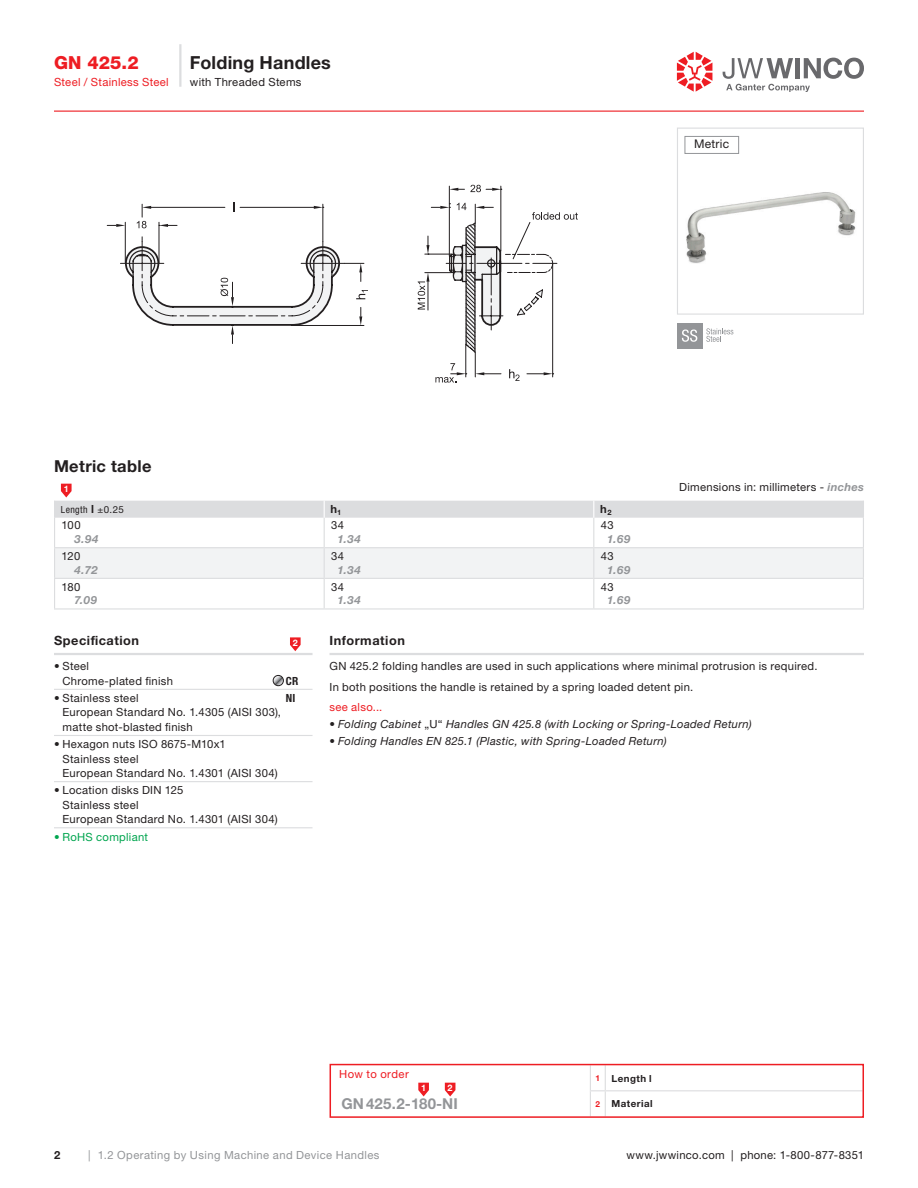
<style>
.page{position:relative;width:918px;height:1188px;background:#fff}
.page>*{position:absolute;margin:0;border:0;box-sizing:border-box;transform-origin:0 0}
.t1{font:700 18px "Helvetica Neue LTW1 G";letter-spacing:.015em;color:#231f20}
.t2{font:800 18px "Helvetica Neue LT Pro";color:#ee1d23}
.t3{font:700 16.5px "Helvetica Neue LTW1 G";letter-spacing:.02em;color:#231f20}
.t4{font:700 15px "Helvetica Neue LTW1 G";letter-spacing:.015em;color:#939598}
.t5{font:700 12.75px "Helvetica Neue LTW1 G";letter-spacing:.04em;color:#231f20}
.t6{font:12px "Helvetica Neue LT Pro";letter-spacing:.025em;color:#231f20}
.t7{font:11.25px/14.2px "Helvetica Neue LTW1 G";letter-spacing:.025em;color:#231f20}
.t8{font:italic 11.25px "Helvetica Neue LTW1 G";letter-spacing:.03em;color:#231f20}
.t9{font:11.25px "Helvetica Neue LTW1 G";letter-spacing:.035em;color:#939598}
.t10{font:11.25px "Helvetica Neue LTW1 G";letter-spacing:.03em;color:#ee1d23}
.t11{font:italic 700 11.25px "Helvetica Neue LT Pro";letter-spacing:.07em;color:#939598}
.t12{font:11.25px "Helvetica Neue LTW1 G";letter-spacing:.025em;color:#00a54f}
.t13{font:700 11.25px "Helvetica Neue LTW1 G";color:#231f20}
.t14{font:700 condensed 11.25px "Helvetica Neue LT Pro";color:#231f20}
.t15{font:700 9.75px "Helvetica Neue LTW1 G";letter-spacing:.045em;color:#231f20}
.t16{font:condensed 9.75px "Helvetica Neue LT Pro";letter-spacing:.04em;color:#231f20}
.t17{font:700 9px "Helvetica Neue LTW1 G";color:#fff}
.s1{font-family:"Helvetica Neue LTW1 G";font-weight:700;font-stretch:normal;font-size:11.25px}
.s2{font-family:"Helvetica Neue LTW1 G";font-stretch:normal}
.s3{font-family:"Helvetica Neue LT Pro";font-weight:700;font-style:italic;color:#939598}
.s4{font-style:normal}
.s5{font-size:8.25px;color:#ee1d23}
</style>
<div class="page">
<hr style="left:54px;top:111px;width:810px;height:1px;background:#ee1d23">
<svg style="left:723px;top:58px;width:141px;height:34px"></svg>
<svg style="left:677px;top:52px;width:35px;height:40px"></svg>
<hr style="left:179px;top:44px;width:2px;height:43px;background:#dcdddf">
<hr style="left:605px;top:1090px;width:258px;height:1px;background:#dcdddf">
<svg style="left:590px;top:1067px;width:16px;height:48px"></svg>
<div style="left:330px;top:1064px;width:534px;height:54px;border:2px solid #ee1d23"></div>
<svg style="left:418px;top:1083px;width:11px;height:13px"></svg>
<svg style="left:445px;top:1083px;width:10px;height:13px"></svg>
<hr style="left:54px;top:608px;width:270px;height:2px;background:#dcdddf">
<hr style="left:324px;top:608px;width:270px;height:2px;background:#dcdddf">
<hr style="left:594px;top:608px;width:270px;height:2px;background:#dcdddf">
<svg style="left:54px;top:484px;width:810px;height:124px"></svg>
<hr style="left:330px;top:653px;width:534px;height:2px;background:#dcdddf">
<svg style="left:107px;top:185px;width:471px;height:198px"></svg>
<div style="left:677px;top:323px;width:25px;height:26px;background:#939598"></div>
<svg style="left:706px;top:328px;width:27px;height:14px"></svg>
<svg style="left:682px;top:330px;width:15px;height:12px"></svg>
<img style="left:684px;top:136px;width:172px;height:127px">
<div style="left:677px;top:128px;width:187px;height:187px;border:1px solid #dcdddf"></div>
<div style="left:685px;top:136px;width:54px;height:18px;border:1px solid #939598"></div>
<hr style="left:54px;top:689px;width:259px;height:1px;background:#dcdddf">
<hr style="left:54px;top:735px;width:259px;height:1px;background:#dcdddf">
<hr style="left:54px;top:781px;width:259px;height:1px;background:#dcdddf">
<hr style="left:54px;top:827px;width:259px;height:1px;background:#dcdddf">
<svg style="left:273px;top:675px;width:10px;height:11px"></svg>
<div style="left:273px;top:675px;width:11px;height:11px;border:1px solid #231f20;border-radius:50%"></div>
<hr style="left:54px;top:653px;width:259px;height:2px;background:#dcdddf">
<svg style="left:290px;top:637px;width:11px;height:14px"></svg>
<h1 class="t2" style="left:54px;top:52px;width:86px">GN 425.2</h1>
<p class="t10" style="left:54px;top:75px;width:116px">Steel / Stainless Steel</p>
<h1 class="t1" style="left:190px;top:51px;width:142px">Folding Handles</h1>
<p class="t7" style="left:190px;top:75px;width:113px">with Threaded Stems</p>
<p class="t6" style="left:694px;top:137px;width:37px">Metric</p>
<h2 class="t3" style="left:54px;top:456px;width:99px">Metric table</h2>
<p class="t17" style="left:64px;top:483px;width:7px">1</p>
<p class="t16" style="left:61px;top:504px;width:64px">Length <span class="s1">l</span> <span class="s2">±0.25</span></p>
<p class="t13" style="left:331px;top:502px;width:12px">h<sub>1</sub></p>
<p class="t13" style="left:600px;top:502px;width:13px">h<sub>2</sub></p>
<p class="t7" style="left:62px;top:518px;width:21px">100</p>
<p class="t11" style="left:74px;top:532px;width:25px">3.94</p>
<p class="t7" style="left:331px;top:518px;width:14px">34</p>
<p class="t11" style="left:338px;top:532px;width:25px">1.34</p>
<p class="t7" style="left:601px;top:518px;width:14px">43</p>
<p class="t11" style="left:607px;top:532px;width:25px">1.69</p>
<p class="t7" style="left:62px;top:549px;width:20px">120</p>
<p class="t11" style="left:74px;top:562px;width:25px">4.72</p>
<p class="t7" style="left:331px;top:549px;width:14px">34</p>
<p class="t11" style="left:338px;top:562px;width:25px">1.34</p>
<p class="t7" style="left:601px;top:549px;width:14px">43</p>
<p class="t11" style="left:607px;top:562px;width:25px">1.69</p>
<p class="t7" style="left:62px;top:579px;width:20px">180</p>
<p class="t11" style="left:74px;top:593px;width:24px">7.09</p>
<p class="t7" style="left:331px;top:579px;width:14px">34</p>
<p class="t11" style="left:338px;top:593px;width:25px">1.34</p>
<p class="t7" style="left:601px;top:579px;width:14px">43</p>
<p class="t11" style="left:607px;top:593px;width:25px">1.69</p>
<p class="t5" style="left:54px;top:633px;width:87px">Specification</p>
<p class="t17" style="left:293px;top:637px;width:7px">2</p>
<p class="t5" style="left:330px;top:633px;width:77px">Information</p>
<p class="t7" style="left:679px;top:480px;width:186px">Dimensions in: millimeters - <span class="s3">inches</span></p>
<p class="t7" style="left:63px;top:659px;width:112px;text-indent:-9px">• Steel<br>Chrome-plated finish</p>
<p class="t14" style="left:286px;top:674px;width:14px">CR</p>
<p class="t7" style="left:54px;top:691px;width:86px">• Stainless steel</p>
<p class="t14" style="left:286px;top:691px;width:11px">NI</p>
<p class="t7" style="left:63px;top:705px;width:220px">European Standard No. 1.4305 (AISI 303), matte shot-blasted finish</p>
<p class="t7" style="left:63px;top:737px;width:217px;text-indent:-9px">• Hexagon nuts ISO 8675-M10x1<br>Stainless steel<br>European Standard No. 1.4301 (AISI 304)</p>
<p class="t7" style="left:63px;top:783px;width:217px;text-indent:-9px">• Location disks DIN 125<br>Stainless steel<br>European Standard No. 1.4301 (AISI 304)</p>
<p class="t12" style="left:54px;top:830px;width:96px">• RoHS compliant</p>
<p class="t7" style="left:330px;top:656px;width:489px;line-height:20.2px">GN 425.2 folding handles are used in such applications where minimal protrusion is required.<br>In both positions the handle is retained by a spring loaded detent pin.</p>
<p class="t10" style="left:330px;top:700px;width:54px">see also...</p>
<p class="t8" style="left:330px;top:717px;width:424px">• Folding Cabinet <span class="s4">„U“</span> Handles GN 425.8 (with Locking or Spring-Loaded Return)</p>
<p class="t8" style="left:330px;top:734px;width:339px">• Folding Handles EN 825.1 (Plastic, with Spring-Loaded Return)</p>
<p class="t10" style="left:339px;top:1067px;width:71px">How to order</p>
<p class="t17" style="left:421px;top:1082px;width:7px">1</p>
<p class="t17" style="left:448px;top:1082px;width:7px">2</p>
<h3 class="t4" style="left:341px;top:1095px;width:118px">GN 425.2-180-NI</h3>
<p class="t15" style="left:596px;top:1072px;width:58px"><span class="s5">1</span> Length l</p>
<p class="t15" style="left:596px;top:1098px;width:59px"><span class="s5">2</span> Material</p>
<p class="t13" style="left:54px;top:1148px;width:8px">2</p>
<p class="t9" style="left:88px;top:1148px;width:293px">| 1.2 Operating by Using Machine and Device Handles</p>
<p class="t7" style="left:626px;top:1148px;width:239px">www.jwwinco.com | phone: 1-800-877-8351</p>
</div>
